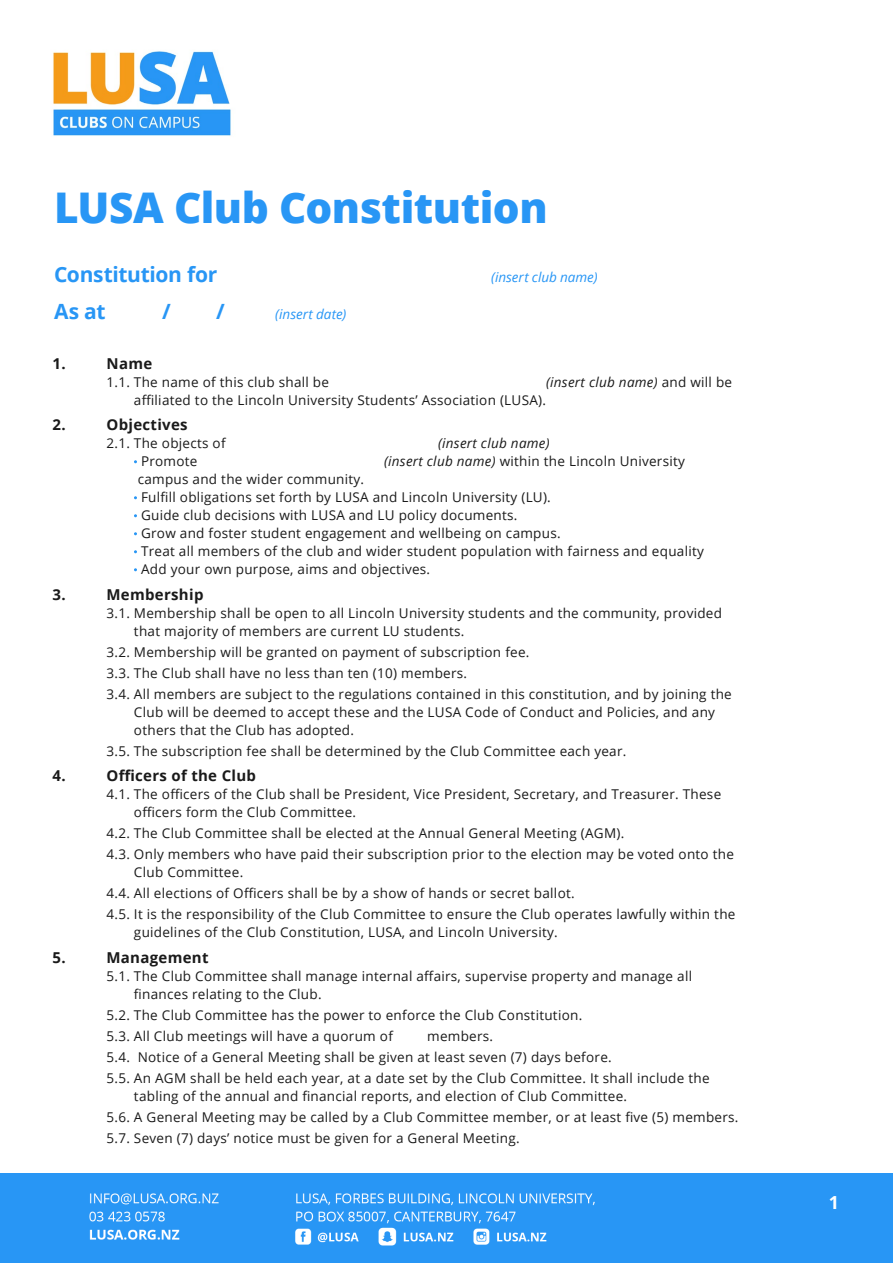
<style>
.page{position:relative;width:893px;height:1263px;background:#fff}
.page>*{position:absolute;margin:0;border:0;box-sizing:border-box;transform-origin:0 0}
.t1{font:800 42.3px "Open Sans";letter-spacing:-.015em;color:#2896f5}
.t2{font:700 21px "Open Sans";letter-spacing:-.015em;color:#2896f5}
.t3{font:700 18px "Open Sans";color:#fff}
.t4{font:700 15px "Open Sans";letter-spacing:.02em;color:#1a1a1a}
.t5{font:13.5px/21px "Open Sans";letter-spacing:.02em;color:#1a1a1a}
.t6{font:italic 13.5px "Open Sans";letter-spacing:.02em;color:#1a1a1a}
.t7{font:italic 13.5px "Open Sans";color:#2896f5}
.s1{font-style:normal}
.s2{font-style:italic}
</style>
<div class="page">
<img style="left:53px;top:51px;width:178px;height:85px">
<img style="left:0;top:1173px;width:893px;height:90px">
<h1 class="t1" style="left:54px;top:175px;width:495px">LUSA Club Constitution</h1>
<h2 class="t2" style="left:54px;top:259px;width:165px">Constitution for</h2>
<p class="t7" style="left:491px;top:267px;width:108px">(insert club name)</p>
<h2 class="t2" style="left:54px;top:297px;width:53px">As at</h2>
<h2 class="t2" style="left:162px;top:297px;width:10px">/</h2>
<h2 class="t2" style="left:216px;top:297px;width:10px">/</h2>
<p class="t7" style="left:275px;top:305px;width:73px">(insert date)</p>
<p class="t4" style="left:52px;top:353px;width:15px">1.</p>
<p class="t4" style="left:107px;top:353px;width:47px">Name</p>
<p class="t5" style="left:106px;top:371px;width:224px">1.1. The name of this club shall be</p>
<p class="t6" style="left:546px;top:373px;width:188px">(insert club name) <span class="s1">and will be</span></p>
<p class="t5" style="left:134px;top:389px;width:413px">affiliated to the Lincoln University Students’ Association (LUSA).</p>
<p class="t4" style="left:52px;top:414px;width:15px">2.</p>
<p class="t4" style="left:107px;top:414px;width:83px">Objectives</p>
<p class="t5" style="left:106px;top:432px;width:121px">2.1. The objects of</p>
<p class="t6" style="left:438px;top:434px;width:113px">(insert club name)</p>
<p class="t5" style="left:141px;top:450px;width:58px">Promote</p>
<p class="t5" style="left:384px;top:450px;width:302px"><span class="s2">(insert club name)</span> within the Lincoln University</p>
<p class="t5" style="left:138px;top:470px;width:568px;line-height:18px">campus and the wider community.<br>Fulfill obligations set forth by LUSA and Lincoln University (LU).<br>Guide club decisions with LUSA and LU policy documents.<br>Grow and foster student engagement and wellbeing on campus.<br>Treat all members of the club and wider student population with fairness and equality Add your own purpose, aims and objectives.</p>
<p class="t4" style="left:52px;top:584px;width:15px">3.</p>
<p class="t4" style="left:107px;top:584px;width:98px">Membership</p>
<p class="t5" style="left:134px;top:603px;width:590px;line-height:18px;text-indent:-27px">3.1. Membership shall be open to all Lincoln University students and the community, provided that majority of members are current LU students.</p>
<p class="t5" style="left:106px;top:641px;width:627px">3.2. Membership will be granted on payment of subscription fee.<br>3.3. The Club shall have no less than ten (10) members.<br>3.4. All members are subject to the regulations contained in this constitution, and by joining the</p>
<p class="t5" style="left:134px;top:702px;width:583px;line-height:18px">Club will be deemed to accept these and the LUSA Code of Conduct and Policies, and any others that the Club has adopted.</p>
<p class="t5" style="left:106px;top:740px;width:521px">3.5. The subscription fee shall be determined by the Club Committee each year.</p>
<p class="t4" style="left:52px;top:765px;width:15px">4.</p>
<p class="t4" style="left:107px;top:765px;width:151px">Officers of the Club</p>
<p class="t5" style="left:134px;top:785px;width:589px;line-height:18px;text-indent:-27px">4.1. The officers of the Club shall be President, Vice President, Secretary, and Treasurer. These officers form the Club Committee.</p>
<p class="t5" style="left:106px;top:822px;width:629px">4.2. The Club Committee shall be elected at the Annual General Meeting (AGM).<br>4.3. Only members who have paid their subscription prior to the election may be voted onto the</p>
<p class="t5" style="left:106px;top:861px;width:630px;text-indent:27px">Club Committee.<br>4.4. All elections of Officers shall be by a show of hands or secret ballot.<br>4.5. It is the responsibility of the Club Committee to ensure the Club operates lawfully within the</p>
<p class="t5" style="left:134px;top:921px;width:425px">guidelines of the Club Constitution, LUSA, and Lincoln University.</p>
<p class="t4" style="left:52px;top:947px;width:15px">5.</p>
<p class="t4" style="left:107px;top:947px;width:104px">Management</p>
<p class="t5" style="left:134px;top:966px;width:560px;line-height:18px;text-indent:-27px">5.1. The Club Committee shall manage internal affairs, supervise property and manage all finances relating to the Club.</p>
<p class="t5" style="left:106px;top:1004px;width:477px">5.2. The Club Committee has the power to enforce the Club Constitution.<br>5.3. All Club meetings will have a quorum of</p>
<p class="t5" style="left:106px;top:1025px;width:605px;text-indent:321px">members.<br>5.4. Notice of a General Meeting shall be given at least seven (7) days before.<br>5.5. An AGM shall be held each year, at a date set by the Club Committee. It shall include the</p>
<p class="t5" style="left:106px;top:1085px;width:633px;text-indent:27px">tabling of the annual and financial reports, and election of Club Committee.<br>5.6. A General Meeting may be called by a Club Committee member, or at least five (5) members.<br>5.7. Seven (7) days’ notice must be given for a General Meeting.</p>
<h3 class="t3" style="left:829px;top:1190px;width:12px">1</h3>
</div>
